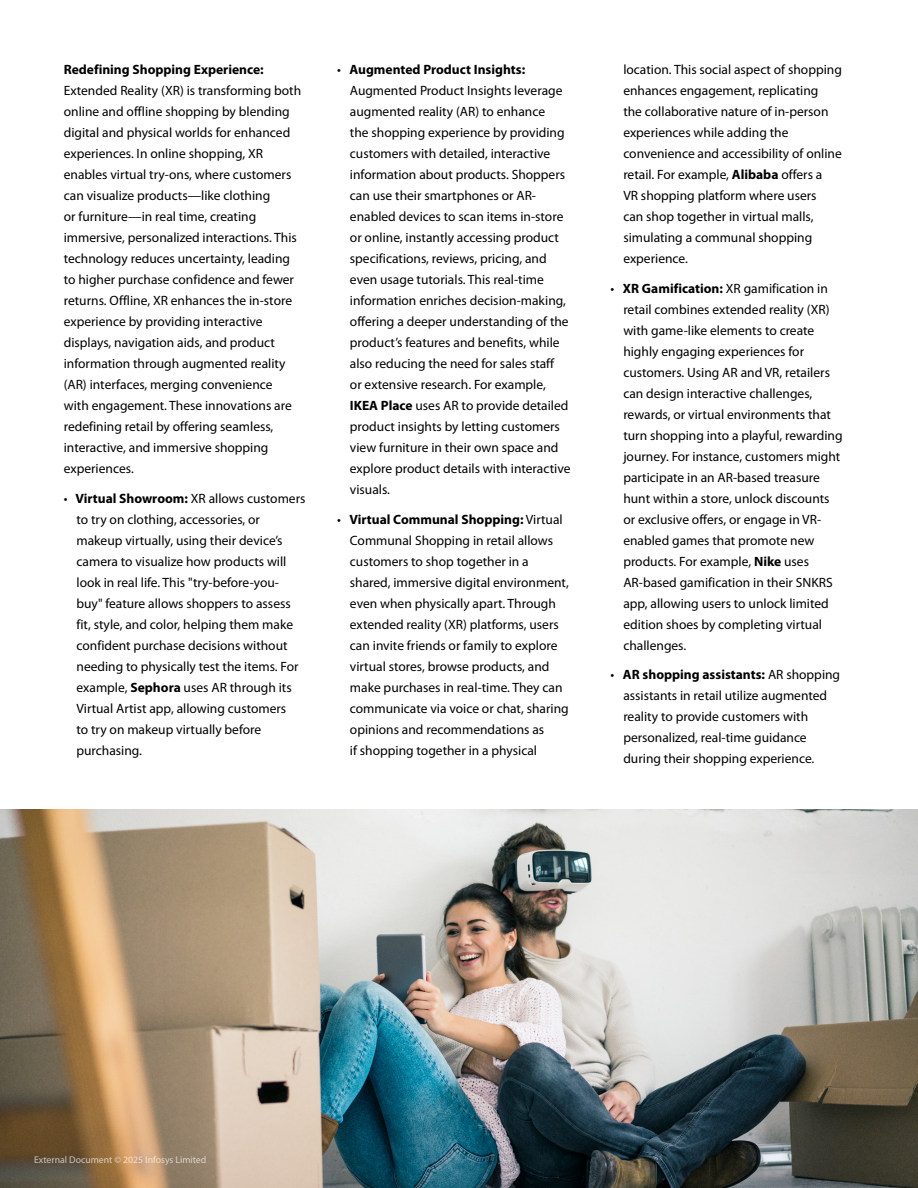
<style>
.page{position:relative;width:918px;height:1188px;background:#fff}
.page>*{position:absolute;margin:0;border:0;box-sizing:border-box;transform-origin:0 0}
.t1{font:13.5px/21px "Myriad Pro";color:#000}
.t2{font:700 13.5px "Myriad Pro";color:#000}
.t3{font:9.75px "Myriad Pro";color:#fff}
.s1{font-weight:700}
</style>
<div class="page">
<img style="left:0;top:810px;width:918px;height:378px">
<p class="t2" style="left:64px;top:61px;width:201px">Redefining Shopping Experience:</p>
<p class="t1" style="left:64px;top:80px;width:239px">Extended Reality (XR) is transforming both online and offline shopping by blending digital and physical worlds for enhanced experiences. In online shopping, XR enables virtual try-ons, where customers can visualize products—like clothing<br>or furniture—in real time, creating immersive, personalized interactions. This technology reduces uncertainty, leading to higher purchase confidence and fewer returns. Offline, XR enhances the in-store experience by providing interactive displays, navigation aids, and product information through augmented reality (AR) interfaces, merging convenience<br>with engagement. These innovations are redefining retail by offering seamless, interactive, and immersive shopping experiences.</p>
<p class="t1" style="left:77px;top:487px;width:230px;text-indent:-13px">• <span class="s1">Virtual Showroom:</span> XR allows customers to try on clothing, accessories, or makeup virtually, using their device’s camera to visualize how products will look in real life. This "try-before-you&shy;buy" feature allows shoppers to assess fit, style, and color, helping them make confident purchase decisions without needing to physically test the items. For example, <span class="s1">Sephora</span> uses AR through its Virtual Artist app, allowing customers<br>to try on makeup virtually before purchasing.</p>
<p class="t1" style="left:350px;top:59px;width:222px;text-indent:-13px">• <span class="s1">Augmented Product Insights:<br></span>Augmented Product Insights leverage augmented reality (AR) to enhance<br>the shopping experience by providing customers with detailed, interactive information about products. Shoppers can use their smartphones or AR&shy;enabled devices to scan items in-store or online, instantly accessing product specifications, reviews, pricing, and even usage tutorials. This real-time information enriches decision-making, offering a deeper understanding of the product’s features and benefits, while also reducing the need for sales staff<br>or extensive research. For example, <span class="s1">IKEA Place</span> uses AR to provide detailed product insights by letting customers view furniture in their own space and explore product details with interactive visuals.</p>
<p class="t1" style="left:350px;top:508px;width:220px;text-indent:-13px">• <span class="s1">Virtual Communal Shopping:</span> Virtual Communal Shopping in retail allows customers to shop together in a shared, immersive digital environment, even when physically apart. Through extended reality (XR) platforms, users can invite friends or family to explore virtual stores, browse products, and make purchases in real-time. They can communicate via voice or chat, sharing opinions and recommendations as<br>if shopping together in a physical</p>
<p class="t1" style="left:623px;top:59px;width:220px">location. This social aspect of shopping enhances engagement, replicating<br>the collaborative nature of in-person experiences while adding the convenience and accessibility of online retail. For example, <span class="s1">Alibaba</span> offers a<br>VR shopping platform where users<br>can shop together in virtual malls, simulating a communal shopping experience.</p>
<p class="t1" style="left:623px;top:278px;width:221px;text-indent:-13px">• <span class="s1">XR Gamification:</span> XR gamification in retail combines extended reality (XR) with game-like elements to create highly engaging experiences for customers. Using AR and VR, retailers can design interactive challenges, rewards, or virtual environments that turn shopping into a playful, rewarding journey. For instance, customers might participate in an AR-based treasure hunt within a store, unlock discounts or exclusive offers, or engage in VR&shy;enabled games that promote new products. For example, <span class="s1">Nike</span> uses AR-based gamification in their SNKRS app, allowing users to unlock limited edition shoes by completing virtual challenges.</p>
<p class="t1" style="left:623px;top:664px;width:218px;text-indent:-13px">• <span class="s1">AR shopping assistants:</span> AR shopping assistants in retail utilize augmented reality to provide customers with personalized, real-time guidance during their shopping experience.</p>
<p class="t3" style="left:34px;top:1154px;width:174px">External Document © 2025 Infosys Limited</p>
</div>
